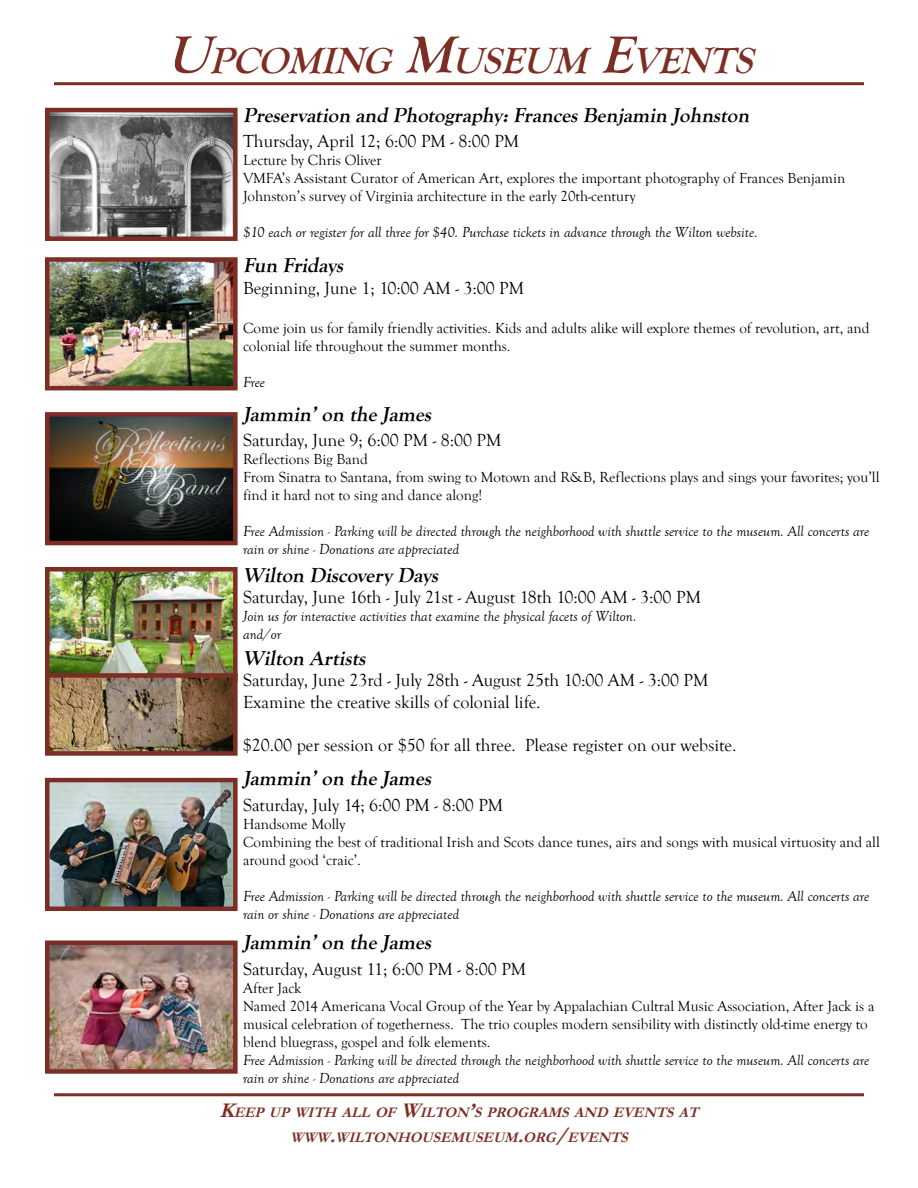
<style>
.page{position:relative;width:918px;height:1188px;background:#fff}
.page>*{position:absolute;margin:0;border:0;box-sizing:border-box;transform-origin:0 0}
.t1{font:italic 700 37.8px "Goudy Old Style T";color:#7d2e24}
.t2{font:italic 700 21px "Goudy Old Style T";color:#000}
.t3{font:18px/21.6px "Goudy Old Style T";color:#000}
.t4{font:15px/18px "Goudy Old Style T";color:#000}
.t5{font:italic 15px/18px "Goudy Old Style T";color:#000}
.t6{font:italic 700 14.7px/25.2px "Garamond";color:#7d2e24;text-align:center}
.s1{font-size:54px}
.s2{font-size:21px}
</style>
<div class="page">
<hr style="left:54px;top:82px;width:810px;height:3px;background:#7d2e24">
<hr style="left:54px;top:1093px;width:810px;height:3px;background:#7d2e24">
<img style="left:50px;top:572px;width:183px;height:101px">
<div style="left:45px;top:567px;width:193px;height:115px;border:4px solid #7d2e24"></div>
<img style="left:50px;top:417px;width:183px;height:123px">
<div style="left:45px;top:412px;width:193px;height:133px;border:4px solid #7d2e24"></div>
<img style="left:50px;top:783px;width:183px;height:123px">
<div style="left:45px;top:778px;width:193px;height:133px;border:4px solid #7d2e24"></div>
<img style="left:50px;top:262px;width:183px;height:123px">
<div style="left:45px;top:257px;width:193px;height:133px;border:4px solid #7d2e24"></div>
<img style="left:50px;top:113px;width:183px;height:123px">
<div style="left:45px;top:108px;width:193px;height:133px;border:4px solid #7d2e24"></div>
<img style="left:50px;top:945px;width:183px;height:124px">
<div style="left:45px;top:940px;width:193px;height:134px;border:4px solid #7d2e24"></div>
<img style="left:50px;top:678px;width:183px;height:73px">
<div style="left:45px;top:673px;width:193px;height:83px;border:4px solid #7d2e24"></div>
<h1 class="t1" style="left:166px;top:39px;width:599px"><span class="s1">U</span>PCOMING <span class="s1">M</span>USEUM <span class="s1">E</span>VENTS</h1>
<h2 class="t2" style="left:243px;top:103px;width:512px">Preservation and Photography:FrancesBenjamin Johnston</h2>
<p class="t3" style="left:243px;top:131px;width:278px">Thursday, April 12; 6:00 PM - 8:00 PM</p>
<p class="t4" style="left:243px;top:152px;width:604px">Lecture by Chris Oliver<br>VMFA’s Assistant Curator of American Art, explores the important photography of Frances Benjamin<br>Johnston’s survey of Virginia architecture in the early 20th-century</p>
<p class="t5" style="left:243px;top:224px;width:516px">$10 each or register for all three for $40. Purchase tickets in advance through the Wilton website.</p>
<h2 class="t2" style="left:243px;top:253px;width:106px">Fun Fridays</h2>
<p class="t3" style="left:243px;top:277px;width:283px">Beginning, June 1; 10:00 AM - 3:00 PM</p>
<p class="t4" style="left:243px;top:320px;width:628px">Come join us for family friendly activities. Kids and adults alike will explore themes of revolution, art, and colonial life throughout the summer months.</p>
<p class="t5" style="left:243px;top:374px;width:24px">Free</p>
<h2 class="t2" style="left:243px;top:402px;width:194px">Jammin’on the James</h2>
<p class="t3" style="left:243px;top:430px;width:260px">Saturday, June 9; 6:00 PM - 8:00 PM</p>
<p class="t4" style="left:243px;top:451px;width:638px">Reflections Big Band<br>From Sinatra to Santana, from swing to Motown and R&amp;B, Reflections plays and sings your favorites; you’ll find it hard not to sing and dance along!</p>
<p class="t5" style="left:243px;top:523px;width:628px">Free Admission - Parking will be directed through the neighborhood with shuttle service to the museum. All concerts are rain or shine - Donations are appreciated</p>
<h2 class="t2" style="left:243px;top:563px;width:201px">Wilton Discovery Days</h2>
<p class="t3" style="left:243px;top:587px;width:460px">Saturday, June 16th - July 21st - August 18th 10:00 AM - 3:00 PM</p>
<p class="t5" style="left:243px;top:608px;width:395px">Join us for interactive activities that examine the physical facets of Wilton. and/or</p>
<h2 class="t2" style="left:243px;top:646px;width:128px">Wilton Artists</h2>
<p class="t3" style="left:243px;top:670px;width:467px">Saturday, June 23rd - July 28th - August 25th 10:00 AM - 3:00 PM<br>Examine the creative skills of colonial life.</p>
<p class="t3" style="left:243px;top:735px;width:495px">$20.00 per session or $50 for all three. Please register on our website.</p>
<h2 class="t2" style="left:243px;top:767px;width:194px">Jammin’on the James</h2>
<p class="t3" style="left:243px;top:794px;width:262px">Saturday, July 14; 6:00 PM - 8:00 PM</p>
<p class="t4" style="left:243px;top:815px;width:638px">Handsome Molly<br>Combining the best of traditional Irish and Scots dance tunes, airs and songs with musical virtuosity and all around good ‘craic’.</p>
<p class="t5" style="left:243px;top:887px;width:628px">Free Admission - Parking will be directed through the neighborhood with shuttle service to the museum. All concerts are rain or shine - Donations are appreciated</p>
<h2 class="t2" style="left:243px;top:931px;width:194px">Jammin’on the James</h2>
<p class="t3" style="left:243px;top:958px;width:285px">Saturday, August 11; 6:00 PM - 8:00 PM</p>
<p class="t4" style="left:243px;top:979px;width:633px">After Jack<br>Named 2014 Americana Vocal Group of the Year by Appalachian Cultral Music Association, After Jack is a musical celebration of togetherness. The trio couples modern sensibility with distinctly old-time energy to blend bluegrass, gospel and folk elements.</p>
<p class="t5" style="left:243px;top:1051px;width:628px">Free Admission - Parking will be directed through the neighborhood with shuttle service to the museum. All concerts are rain or shine - Donations are appreciated</p>
<p class="t6" style="left:220px;top:1100px;width:486px"><span class="s2">K</span>EEP UP WITH ALL OF <span class="s2">W</span>ILTON<span class="s2">’</span>S PROGRAMS AND EVENTS AT<br>WWW<span class="s2">.</span>WILTONHOUSEMUSEUM<span class="s2">.</span>ORG<span class="s2">/</span>EVENTS</p>
</div>
